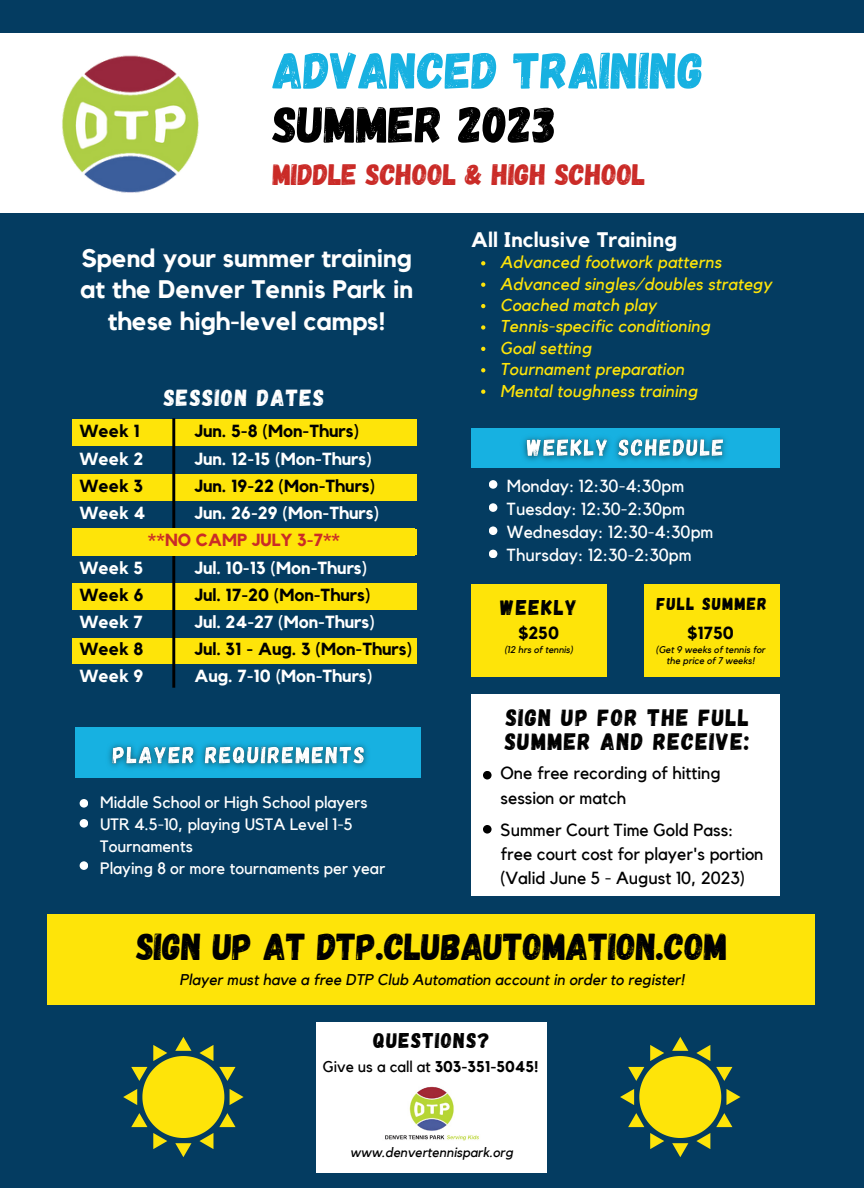
<style>
.page{position:relative;width:864px;height:1188px;background:#043c61}
.page>*{position:absolute;margin:0;border:0;box-sizing:border-box;transform-origin:0 0}
.t1{font:51.3px "Gagalin";color:#17b1e1}
.t2{font:51.3px "Gagalin";color:#000}
.t3{font:37.5px "Gagalin";color:#000}
.t4{font:29.55px "Gagalin";color:#ca2b27}
.t5{font:700 25.2px/31.5px "Kollektif";color:#fff;text-align:center}
.t6{font:23.85px/24.3px "Gagalin";letter-spacing:.06em;color:#000}
.t7{font:23.25px "Gagalin";letter-spacing:.06em;color:#fff}
.t8{font:21.3px "Gagalin";letter-spacing:.06em;color:#000}
.t9{font:700 21px "Kollektif";letter-spacing:.01em;color:#fff}
.t10{font:700 17.4px "Kollektif";color:#fff}
.t11{font:17.4px/24.3px "Kollektif";color:#000}
.t12{font:700 17.4px "Kollektif";color:#000}
.t13{font:17.4px/23.2px "Kollektif";color:#fff}
.t14{font:700 17.4px "Kollektif";color:#ca2b27}
.t15{font:17.4px "Gagalin";letter-spacing:.075em;color:#000}
.t16{font:italic 17.1px/21.5px "Kollektif";letter-spacing:.01em;color:#fee409}
.t17{font:16.5px/22px "Kollektif";color:#fff}
.t18{font:italic 15.6px "Kollektif";color:#000}
.t19{font:15.6px "Kollektif";color:#000}
.t20{font:italic 13.65px "Kollektif";color:#000}
.t21{font:italic 9.75px/11.2px "Kollektif";color:#000;text-align:center}
.s1{font-weight:700}
</style>
<div class="page">
<div style="left:0;top:34px;width:864px;height:179px;background:#fff"></div>
<img style="left:62px;top:55px;width:137px;height:138px">
<div style="left:72px;top:419px;width:344px;height:273px;background:#fee409"></div>
<div style="left:72px;top:447px;width:353px;height:27px;background:#043c61"></div>
<div style="left:72px;top:501px;width:353px;height:27px;background:#043c61"></div>
<div style="left:72px;top:556px;width:353px;height:27px;background:#043c61"></div>
<div style="left:72px;top:610px;width:352px;height:27px;background:#043c61"></div>
<div style="left:72px;top:665px;width:353px;height:27px;background:#043c61"></div>
<hr style="left:172px;top:418px;width:3px;height:270px;background:#000">
<div style="left:73px;top:528px;width:342px;height:28px;background:#fee409"></div>
<div style="left:471px;top:428px;width:308px;height:40px;background:#17b1e1"></div>
<div style="left:471px;top:584px;width:136px;height:93px;background:#fee409"></div>
<div style="left:75px;top:728px;width:346px;height:50px;background:#17b1e1"></div>
<div style="left:471px;top:695px;width:308px;height:201px;background:#fff"></div>
<div style="left:644px;top:584px;width:135px;height:93px;background:#fee409"></div>
<div style="left:316px;top:1022px;width:231px;height:150px;background:#fff"></div>
<div style="left:48px;top:914px;width:767px;height:90px;background:#fee409"></div>
<img style="left:385px;top:1086px;width:94px;height:55px">
<div style="left:80px;top:799px;width:8px;height:9px;background:#fff;border-radius:50%"></div>
<div style="left:80px;top:819px;width:8px;height:9px;background:#fff;border-radius:50%"></div>
<div style="left:80px;top:861px;width:8px;height:9px;background:#fff;border-radius:50%"></div>
<div style="left:489px;top:480px;width:8px;height:9px;background:#fff;border-radius:50%"></div>
<div style="left:489px;top:503px;width:8px;height:9px;background:#fff;border-radius:50%"></div>
<div style="left:489px;top:526px;width:8px;height:9px;background:#fff;border-radius:50%"></div>
<div style="left:489px;top:550px;width:8px;height:8px;background:#fff;border-radius:50%"></div>
<div style="left:483px;top:771px;width:9px;height:9px;background:#000;border-radius:50%"></div>
<div style="left:483px;top:825px;width:9px;height:9px;background:#000;border-radius:50%"></div>
<svg style="left:123px;top:1037px;width:121px;height:120px"></svg>
<img style="left:523px;top:436px;width:203px;height:25px">
<img style="left:108px;top:743px;width:259px;height:25px">
<svg style="left:481px;top:261px;width:4px;height:4px"></svg>
<svg style="left:481px;top:283px;width:4px;height:4px"></svg>
<svg style="left:481px;top:304px;width:4px;height:4px"></svg>
<svg style="left:481px;top:325px;width:4px;height:5px"></svg>
<svg style="left:481px;top:347px;width:4px;height:4px"></svg>
<svg style="left:481px;top:368px;width:4px;height:4px"></svg>
<svg style="left:481px;top:390px;width:4px;height:4px"></svg>
<svg style="left:620px;top:1037px;width:120px;height:120px"></svg>
<h1 class="t1" style="left:273px;top:37px;width:433px">ADVANCED TRAINING</h1>
<h1 class="t2" style="left:273px;top:91px;width:285px">SUMMER 2023</h1>
<h3 class="t4" style="left:273px;top:155px;width:374px">MIDDLE SCHOOL &amp; HIGH SCHOOL</h3>
<p class="t9" style="left:471px;top:230px;width:207px">All Inclusive Training</p>
<h3 class="t5" style="left:80px;top:243px;width:335px">Spend your summer training at the Denver Tennis Park in these high-level camps!</h3>
<p class="t16" style="left:500px;top:252px;width:273px">Advanced footwork patterns<br>Advanced singles/doubles strategy<br>Coached match play<br>Tennis-specific conditioning<br>Goal setting<br>Tournament preparation<br>Mental toughness training</p>
<h3 class="t7" style="left:164px;top:382px;width:162px">SESSION DATES</h3>
<p class="t12" style="left:194px;top:423px;width:166px">Jun. 5-8 (Mon-Thurs)</p>
<p class="t10" style="left:194px;top:451px;width:179px">Jun. 12-15 (Mon-Thurs)</p>
<p class="t12" style="left:194px;top:478px;width:182px">Jun. 19-22 (Mon-Thurs)</p>
<p class="t10" style="left:194px;top:505px;width:186px">Jun. 26-29 (Mon-Thurs)</p>
<p class="t10" style="left:194px;top:560px;width:174px">Jul. 10-13 (Mon-Thurs)</p>
<p class="t12" style="left:194px;top:587px;width:178px">Jul. 17-20 (Mon-Thurs)</p>
<p class="t10" style="left:194px;top:614px;width:182px">Jul. 24-27 (Mon-Thurs)</p>
<p class="t12" style="left:194px;top:641px;width:219px">Jul. 31 - Aug. 3 (Mon-Thurs)</p>
<p class="t10" style="left:194px;top:668px;width:179px">Aug. 7-10 (Mon-Thurs)</p>
<p class="t12" style="left:79px;top:423px;width:62px">Week 1</p>
<p class="t10" style="left:79px;top:451px;width:65px">Week 2</p>
<p class="t12" style="left:79px;top:478px;width:65px">Week 3</p>
<p class="t10" style="left:79px;top:505px;width:68px">Week 4</p>
<p class="t14" style="left:148px;top:532px;width:194px">**NO CAMP JULY 3-7**</p>
<p class="t10" style="left:79px;top:560px;width:65px">Week 5</p>
<p class="t12" style="left:79px;top:587px;width:66px">Week 6</p>
<p class="t10" style="left:79px;top:614px;width:65px">Week 7</p>
<p class="t12" style="left:79px;top:641px;width:66px">Week 8</p>
<p class="t10" style="left:79px;top:668px;width:66px">Week 9</p>
<p class="t17" style="left:100px;top:792px;width:287px">Middle School or High School players<br>UTR 4.5-10, playing USTA Level 1-5<br>Tournaments<br>Playing 8 or more tournaments per year</p>
<p class="t13" style="left:507px;top:474px;width:208px">Monday: 12:30-4:30pm<br>Tuesday: 12:30-2:30pm<br>Wednesday: 12:30-4:30pm<br>Thursday: 12:30-2:30pm</p>
<p class="t8" style="left:501px;top:594px;width:78px">WEEKLY</p>
<p class="t12" style="left:519px;top:625px;width:42px">$250</p>
<p class="t21" style="left:505px;top:644px;width:70px">(12 hrs of tennis)</p>
<p class="t15" style="left:657px;top:592px;width:112px">FULL SUMMER</p>
<p class="t12" style="left:687px;top:625px;width:48px">$1750</p>
<p class="t21" style="left:656px;top:644px;width:111px">(Get 9 weeks of tennis for the price of 7 weeks!</p>
<h3 class="t6" style="left:505px;top:704px;width:246px">SIGN UP FOR THE FULL<br>SUMMER AND RECEIVE:</h3>
<p class="t11" style="left:501px;top:762px;width:222px">One free recording of hitting session or match</p>
<p class="t11" style="left:501px;top:818px;width:265px">Summer Court Time Gold Pass: free court cost for player's portion (Valid June 5 - August 10, 2023)</p>
<h2 class="t3" style="left:136px;top:923px;width:593px">SIGN UP AT DTP.CLUBAUTOMATION.COM</h2>
<p class="t18" style="left:180px;top:972px;width:506px">Player must have a free DTP Club Automation account in order to register!</p>
<p class="t8" style="left:373px;top:1027px;width:118px">QUESTIONS?</p>
<p class="t19" style="left:323px;top:1059px;width:217px">Give us a call at <span class="s1">303-351-5045!</span></p>
<p class="t20" style="left:350px;top:1146px;width:164px">www.denvertennispark.org</p>
</div>
